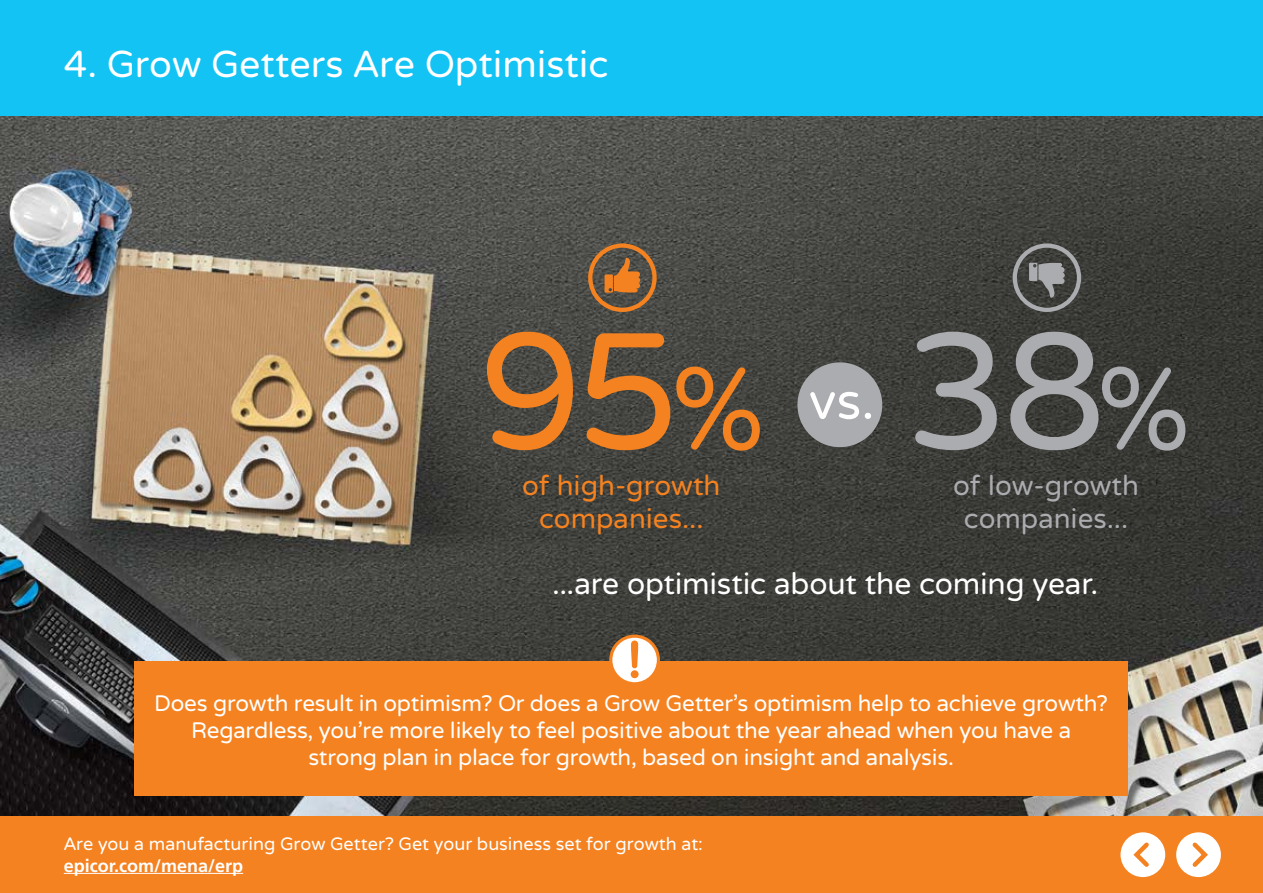
<style>
.page{position:relative;width:1263px;height:893px;background:#fff}
.page>*{position:absolute;margin:0;border:0;box-sizing:border-box;transform-origin:0 0}
.t1{font:165.15px "Varela Round";color:#aaacaf}
.t2{font:165.15px "Varela Round";color:#f58220}
.t3{font:114.6px "Varela Round";color:#aaacaf}
.t4{font:114.6px "Varela Round";color:#f58220}
.t5{font:51.75px "Varela Round";color:#fff}
.t6{font:37.5px "Varela Round";color:#fff}
.t7{font:30px "Varela Round";letter-spacing:-.005em;color:#fff}
.t8{font:27.75px "Varela Round";color:#f58220}
.t9{font:27.75px "Varela Round";color:#aaacaf}
.t10{font:22.5px/27px "Varela Round";letter-spacing:-.01em;color:#fff;text-align:center}
.t11{font:18px/21.6px "Varela Round";color:#fff}
.s1{font-family:"Frutiger LT Std";font-weight:700}
</style>
<div class="page">
<img style="left:0;top:116px;width:1263px;height:700px">
<div style="left:1013px;top:243px;width:68px;height:69px;border:4px solid #aaacaf;border-radius:50%"></div>
<svg style="left:1029px;top:263px;width:36px;height:35px"></svg>
<div style="left:588px;top:243px;width:69px;height:69px;border:4px solid #f58220;border-radius:50%"></div>
<svg style="left:604px;top:258px;width:36px;height:35px"></svg>
<div style="left:797px;top:362px;width:85px;height:85px;background:#aaacaf;border-radius:50%"></div>
<div style="left:0;top:816px;width:1263px;height:77px;background:#f58220"></div>
<div style="left:1176px;top:832px;width:45px;height:45px;background:#fff;border-radius:50%"></div>
<svg style="left:1192px;top:842px;width:16px;height:25px"></svg>
<div style="left:1120px;top:832px;width:45px;height:45px;background:#fff;border-radius:50%"></div>
<svg style="left:1133px;top:842px;width:16px;height:25px"></svg>
<div style="left:0;top:0;width:1263px;height:116px;background:#12c3f4"></div>
<div style="left:135px;top:661px;width:993px;height:134px;background:#f58220"></div>
<div style="left:611px;top:636px;width:47px;height:48px;background:#fff;border-radius:50%"></div>
<div style="left:609px;top:635px;width:51px;height:50px;border:3px solid #f58220;border-radius:50%"></div>
<svg style="left:630px;top:640px;width:9px;height:45px"></svg>
<hr style="left:64px;top:873px;width:179px;height:1px;background:#fff">
<p class="t6" style="left:64px;top:42px;width:546px">4. Grow Getters Are Optimistic</p>
<p class="t2" style="left:479px;top:297px;width:202px">95</p>
<p class="t8" style="left:522px;top:469px;width:200px">of high-growth</p>
<p class="t4" style="left:671px;top:343px;width:95px">%</p>
<p class="t8" style="left:539px;top:502px;width:166px">companies...</p>
<p class="t5" style="left:809px;top:371px;width:67px">vs.</p>
<p class="t1" style="left:905px;top:297px;width:202px">38</p>
<p class="t9" style="left:953px;top:469px;width:187px">of low-growth</p>
<p class="t3" style="left:1097px;top:343px;width:95px">%</p>
<p class="t9" style="left:964px;top:502px;width:166px">companies...</p>
<p class="t7" style="left:552px;top:566px;width:548px">...are optimistic about the coming year.</p>
<p class="t10" style="left:154px;top:691px;width:955px">Does growth result in optimism? Or does a Grow Getter’s optimism help to achieve growth?<br>Regardless, you’re more likely to feel positive about the year ahead when you have a strong plan in place for growth, based on insight and analysis.</p>
<p class="t11" style="left:64px;top:833px;width:641px">Are you a manufacturing Grow Getter? Get your business set for growth at: <span class="s1">epicor.com/mena/erp</span></p>
</div>
